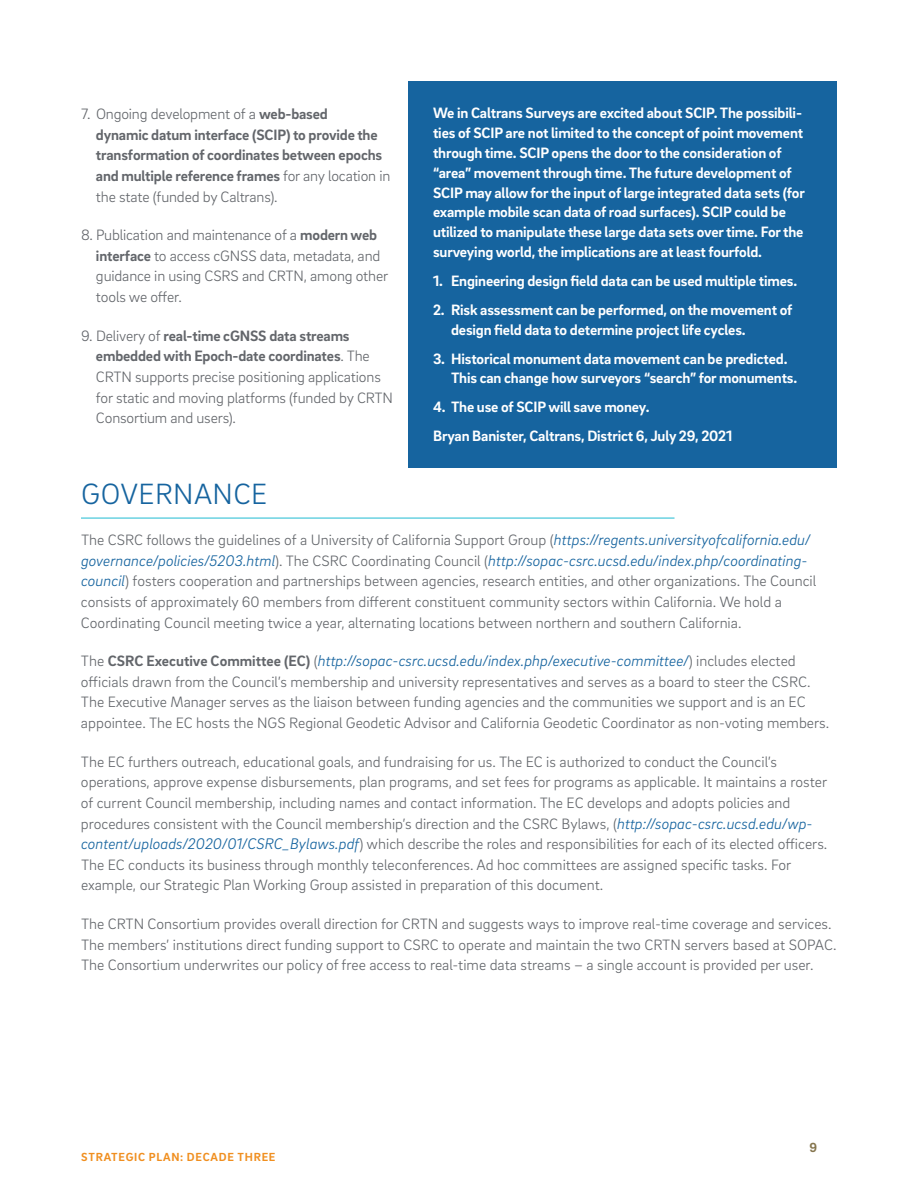
<style>
.page{position:relative;width:918px;height:1188px;background:#fff}
.page>*{position:absolute;margin:0;border:0;box-sizing:border-box;transform-origin:0 0}
.secondheader{font:300 30px "Brix Sans";letter-spacing:.015em;color:#16649f}
.text{font:italic 300 15.75px "Brix Sans";color:#16649f}
.text-2{font:300 15.3px/20.5px "Brix Sans";color:#63666b}
.text-3{font:700 15.3px/19.8px "Brix Sans";letter-spacing:-.01em;color:#fff}
.bullet{font:300 15.3px/20.5px "Brix Sans";letter-spacing:-.01em;color:#63666b}
.bullet-2{font:700 15.3px/20.5px "Brix Sans";letter-spacing:-.01em;color:#63666b}
.t1{font:700 13.5px "Brix Sans";color:#86764f}
.t2{font:700 12px "Brix Sans";letter-spacing:.065em;color:#f08f20}
.s1{font-weight:300}
.s2{font-weight:700}
.s3{font-style:italic;font-size:15.75px;color:#16649f}
.s4{font-style:normal;font-size:15.3px;color:#63666b}
.s5{font-weight:700;font-style:normal;font-size:15.3px;color:#63666b}
</style>
<div class="page">
<hr style="left:81px;top:518px;width:594px;height:1px;background:#20bbd2">
<div style="left:408px;top:81px;width:429px;height:387px;background:#16649f"></div>
<p class="bullet-2" style="left:96px;top:103px;width:296px;text-indent:-15px"><span class="s1">7. Ongoing development of a</span> web-based<br>dynamic datum interface (SCIP) to provide the transformation of coordinates between epochs and multiple reference frames <span class="s1">for any location in the state (funded by Caltrans).</span></p>
<p class="bullet" style="left:96px;top:224px;width:294px;text-indent:-15px">8. Publication and maintenance of a <span class="s2">modern web interface</span> to access cGNSS data, metadata, and guidance in using CSRS and CRTN, among other tools we offer.</p>
<p class="bullet" style="left:96px;top:325px;width:298px;text-indent:-15px">9. Delivery of <span class="s2">real-time cGNSS data streams embedded with Epoch-date coordinates</span>. The CRTN supports precise positioning applications for static and moving platforms (funded by CRTN Consortium and users).</p>
<p class="text-3" style="left:433px;top:102px;width:373px">We in Caltrans Surveys are excited about SCIP. The possibili&shy;ties of SCIP are not limited to the concept of point movement through time. SCIP opens the door to the consideration of “area” movement through time. The future development of SCIP may allow for the input of large integrated data sets (for example mobile scan data of road surfaces). SCIP could be utilized to manipulate these large data sets over time. For the surveying world, the implications are at least fourfold.</p>
<p class="text-3" style="left:433px;top:270px;width:366px">1. Engineering design field data can be used multiple times.</p>
<p class="text-3" style="left:451px;top:299px;width:343px;text-indent:-18px">2. Risk assessment can be performed, on the movement of design field data to determine project life cycles.</p>
<p class="text-3" style="left:451px;top:348px;width:348px;text-indent:-18px">3. Historical monument data movement can be predicted.<br>This can change how surveyors “search” for monuments.</p>
<p class="text-3" style="left:433px;top:397px;width:218px">4. The use of SCIP will save money.</p>
<p class="text-3" style="left:433px;top:425px;width:301px">Bryan Banister, Caltrans, District 6, July 29, 2021</p>
<p class="secondheader" style="left:81px;top:475px;width:188px">GOVERNANCE</p>
<p class="text-2" style="left:81px;top:529px;width:731px">The CSRC follows the guidelines of a University of California Support Group (<span class="s3">https://regents.universityofcalifornia.edu/</span></p>
<p class="text" style="left:81px;top:550px;width:728px">governance/policies/5203.html<span class="s4">). The CSRC Coordinating Council (</span>http://sopac-csrc.ucsd.edu/index.php/coordinating-</p>
<p class="text-2" style="left:81px;top:570px;width:737px"><span class="s3">council</span>) fosters cooperation and partnerships between agencies, research entities, and other organizations. The Council consists of approximately 60 members from different constituent community sectors within California. We hold a<br>Coordinating Council meeting twice a year, alternating locations between northern and southern California.</p>
<p class="text" style="left:81px;top:651px;width:716px"><span class="s4">The</span> <span class="s5">CSRC Executive Committee (EC)</span> <span class="s4">(</span>http://sopac-csrc.ucsd.edu/index.php/executive-committee/<span class="s4">) includes elected</span></p>
<p class="text-2" style="left:81px;top:671px;width:750px">officials drawn from the Council’s membership and university representatives and serves as a board to steer the CSRC.<br>The Executive Manager serves as the liaison between funding agencies and the communities we support and is an EC appointee. The EC hosts the NGS Regional Geodetic Advisor and California Geodetic Coordinator as non-voting members.</p>
<p class="text-2" style="left:81px;top:751px;width:748px">The EC furthers outreach, educational goals, and fundraising for us. The EC is authorized to conduct the Council’s operations, approve expense disbursements, plan programs, and set fees for programs as applicable. It maintains a roster of current Council membership, including names and contact information. The EC develops and adopts policies and procedures consistent with the Council membership’s direction and the CSRC Bylaws, (<span class="s3">http://sopac-csrc.ucsd.edu/wp&shy;content/uploads/2020/01/CSRC_Bylaws.pdf</span>) which describe the roles and responsibilities for each of its elected officers.<br>The EC conducts its business through monthly teleconferences. Ad hoc committees are assigned specific tasks. For example, our Strategic Plan Working Group assisted in preparation of this document.</p>
<p class="text-2" style="left:81px;top:913px;width:757px">The CRTN Consortium provides overall direction for CRTN and suggests ways to improve real-time coverage and services.<br>The members’ institutions direct funding support to CSRC to operate and maintain the two CRTN servers based at SOPAC.<br>The Consortium underwrites our policy of free access to real-time data streams – a single account is provided per user.</p>
<p class="t2" style="left:81px;top:1149px;width:196px">STRATEGIC PLAN: DECADE THREE</p>
<p class="t1" style="left:809px;top:1139px;width:9px">9</p>
</div>
